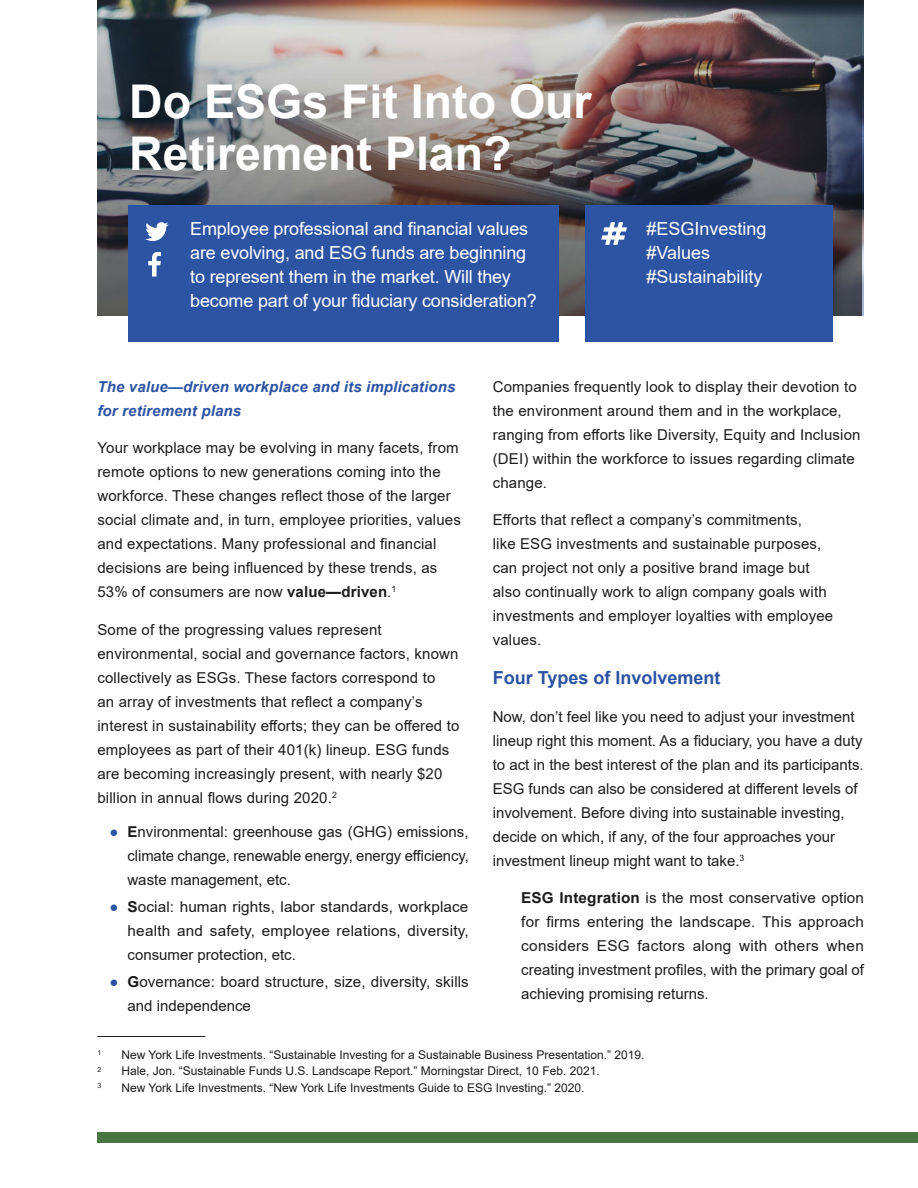
<style>
.page{position:relative;width:918px;height:1188px;background:#fff}
.page>*{position:absolute;margin:0;border:0;box-sizing:border-box;transform-origin:0 0}
.t1{font:700 46.5px/52.5px "Arial";color:#fff}
.t2{font:18px/24px "Arial";letter-spacing:-.01em;color:#fff}
.t3{font:700 18px "Arial";color:#2c53a2}
.t4{font:15px/24px "Arial";letter-spacing:.01em;color:#1c1c1c}
.t5{font:italic 700 15px/24px "Arial";letter-spacing:.01em;color:#2c53a2}
.t6{font:12px "Arial";color:#1c1c1c}
.t7{font:7.05px "Arial";color:#1c1c1c}
.s1{font-weight:700}
.s2{color:#2c53a2}
</style>
<div class="page">
<div style="left:98px;top:1132px;width:820px;height:11px;background:#497540"></div>
<img style="left:98px;top:0;width:764px;height:316px">
<hr style="left:98px;top:1036px;width:108px;height:1px;background:#1c1c1c">
<div style="left:129px;top:206px;width:430px;height:136px;background:#2d54a2"></div>
<svg style="left:145px;top:222px;width:24px;height:19px"></svg>
<svg style="left:148px;top:252px;width:13px;height:25px"></svg>
<div style="left:585px;top:206px;width:247px;height:136px;background:#2d54a2"></div>
<svg style="left:601px;top:222px;width:26px;height:23px"></svg>
<h1 class="t1" style="left:129px;top:76px;width:464px">Do ESGs Fit Into Our<br>Retirement Plan?</h1>
<p class="t2" style="left:190px;top:217px;width:348px">Employee professional and financial values are evolving, and ESG funds are beginning to represent them in the market. Will they become part of your fiduciary consideration?</p>
<p class="t2" style="left:646px;top:217px;width:122px">#ESGInvesting #Values #Sustainability</p>
<p class="t4" style="left:493px;top:375px;width:369px">Companies frequently look to display their devotion to the environment around them and in the workplace, ranging from efforts like Diversity, Equity and Inclusion (DEI) within the workforce to issues regarding climate change.</p>
<p class="t4" style="left:493px;top:508px;width:342px">Efforts that reflect a company’s commitments,<br>like ESG investments and sustainable purposes, can project not only a positive brand image but also continually work to align company goals with investments and employer loyalties with employee values.</p>
<p class="t3" style="left:493px;top:665px;width:229px">Four Types of Involvement</p>
<p class="t4" style="left:493px;top:705px;width:373px">Now, don’t feel like you need to adjust your investment lineup right this moment. As a fiduciary, you have a duty to act in the best interest of the plan and its participants.<br>ESG funds can also be considered at different levels of involvement. Before diving into sustainable investing, decide on which, if any, of the four approaches your investment lineup might want to take.<sup>3</sup></p>
<p class="t4" style="left:521px;top:885px;width:344px;text-align:justify"><span class="s1">ESG Integration</span> is the most conservative option for firms entering the landscape. This approach considers ESG factors along with others when creating investment profiles, with the primary goal of achieving promising returns.</p>
<p class="t5" style="left:98px;top:375px;width:359px">The value—driven workplace and its implications for retirement plans</p>
<p class="t4" style="left:98px;top:436px;width:365px">Your workplace may be evolving in many facets, from remote options to new generations coming into the workforce. These changes reflect those of the larger social climate and, in turn, employee priorities, values and expectations. Many professional and financial decisions are being influenced by these trends, as 53% of consumers are now <span class="s1">value—driven</span>.<sup>1</sup></p>
<p class="t4" style="left:98px;top:618px;width:363px">Some of the progressing values represent environmental, social and governance factors, known collectively as ESGs. These factors correspond to<br>an array of investments that reflect a company’s interest in sustainability efforts; they can be offered to employees as part of their 401(k) lineup. ESG funds are becoming increasingly present, with nearly $20 billion in annual flows during 2020.<sup>2</sup></p>
<p class="t4" style="left:128px;top:819px;width:343px;text-align:justify;text-indent:-18px"><span class="s2">●</span> <span class="s1">E</span>nvironmental: greenhouse gas (GHG) emissions, climate change, renewable energy, energy efficiency, waste management, etc.</p>
<p class="t4" style="left:128px;top:894px;width:343px;text-align:justify;text-indent:-18px"><span class="s2">●</span> <span class="s1">S</span>ocial: human rights, labor standards, workplace health and safety, employee relations, diversity, consumer protection, etc.</p>
<p class="t4" style="left:128px;top:969px;width:343px;text-indent:-18px"><span class="s2">●</span> <span class="s1">G</span>overnance: board structure, size, diversity, skills and independence</p>
<p class="t7" style="left:98px;top:1048px;width:5px">1</p>
<p class="t6" style="left:122px;top:1047px;width:524px">New York Life Investments. “Sustainable Investing for a Sustainable Business Presentation.” 2019.</p>
<p class="t7" style="left:98px;top:1064px;width:5px">2</p>
<p class="t6" style="left:122px;top:1063px;width:480px">Hale, Jon. “Sustainable Funds U.S. Landscape Report.” Morningstar Direct, 10 Feb. 2021.</p>
<p class="t7" style="left:98px;top:1081px;width:5px">3</p>
<p class="t6" style="left:122px;top:1080px;width:464px">New York Life Investments. “New York Life Investments Guide to ESG Investing.” 2020.</p>
</div>
